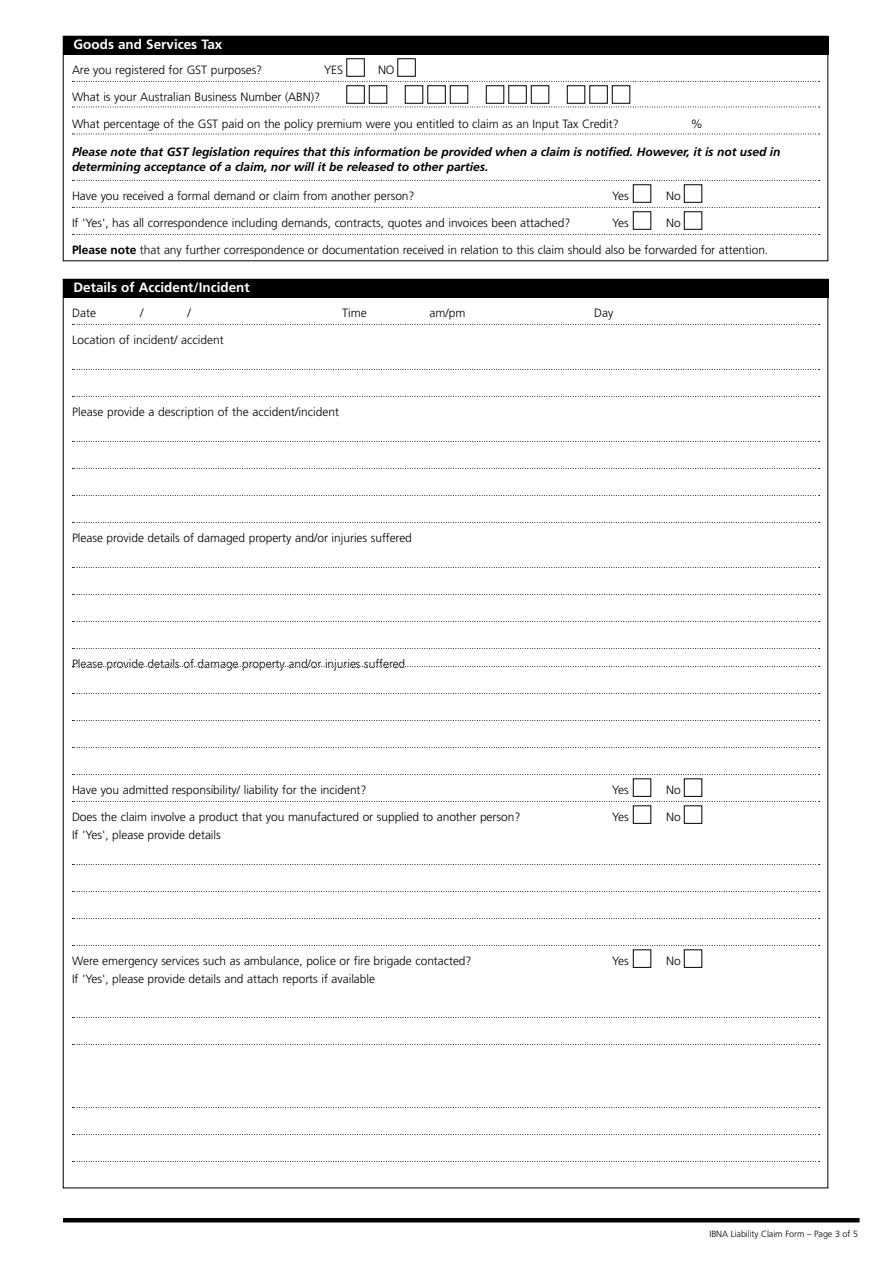
<style>
.page{position:relative;width:893px;height:1263px;background:#fff}
.page>*{position:absolute;margin:0;border:0;box-sizing:border-box;transform-origin:0 0}
.t1{font:700 13.5px "Frutiger";color:#fff}
.t2{font:300 12px "Frutiger";letter-spacing:-.005em;color:#000}
.t3{font:italic 700 12px/15px "Frutiger";letter-spacing:-.005em;color:#000}
.t4{font:300 9px "Frutiger";letter-spacing:-.01em;color:#000}
.s1{font-weight:700}
</style>
<div class="page">
<hr style="left:63px;top:1218px;width:797px;height:4px;background:#000">
<div style="left:63px;top:36px;width:765px;height:18px;background:#000"></div>
<div style="left:397px;top:59px;width:19px;height:18px;border:1px solid #000"></div>
<div style="left:346px;top:59px;width:19px;height:18px;border:1px solid #000"></div>
<svg style="left:72px;top:81px;width:748px;height:1px"></svg>
<svg style="left:72px;top:180px;width:748px;height:1px"></svg>
<svg style="left:72px;top:107px;width:748px;height:1px"></svg>
<div style="left:346px;top:86px;width:19px;height:18px;border:1px solid #000"></div>
<div style="left:369px;top:86px;width:18px;height:18px;border:1px solid #000"></div>
<div style="left:405px;top:86px;width:18px;height:18px;border:1px solid #000"></div>
<div style="left:427px;top:86px;width:19px;height:18px;border:1px solid #000"></div>
<div style="left:450px;top:86px;width:18px;height:18px;border:1px solid #000"></div>
<div style="left:486px;top:86px;width:18px;height:18px;border:1px solid #000"></div>
<div style="left:508px;top:86px;width:19px;height:18px;border:1px solid #000"></div>
<div style="left:531px;top:86px;width:18px;height:18px;border:1px solid #000"></div>
<div style="left:567px;top:86px;width:18px;height:18px;border:1px solid #000"></div>
<div style="left:589px;top:86px;width:19px;height:18px;border:1px solid #000"></div>
<div style="left:612px;top:86px;width:18px;height:18px;border:1px solid #000"></div>
<svg style="left:72px;top:134px;width:748px;height:1px"></svg>
<svg style="left:72px;top:207px;width:748px;height:1px"></svg>
<svg style="left:72px;top:234px;width:748px;height:1px"></svg>
<div style="left:684px;top:185px;width:18px;height:18px;border:1px solid #000"></div>
<div style="left:633px;top:185px;width:18px;height:18px;border:1px solid #000"></div>
<div style="left:684px;top:212px;width:18px;height:18px;border:1px solid #000"></div>
<div style="left:633px;top:212px;width:18px;height:18px;border:1px solid #000"></div>
<div style="left:63px;top:279px;width:765px;height:18px;background:#000"></div>
<svg style="left:72px;top:324px;width:748px;height:1px"></svg>
<div style="left:684px;top:779px;width:18px;height:18px;border:1px solid #000"></div>
<div style="left:633px;top:779px;width:18px;height:18px;border:1px solid #000"></div>
<svg style="left:72px;top:369px;width:748px;height:1px"></svg>
<svg style="left:72px;top:396px;width:748px;height:1px"></svg>
<svg style="left:72px;top:441px;width:748px;height:1px"></svg>
<svg style="left:72px;top:468px;width:748px;height:1px"></svg>
<svg style="left:72px;top:495px;width:748px;height:1px"></svg>
<svg style="left:72px;top:522px;width:748px;height:1px"></svg>
<svg style="left:72px;top:648px;width:748px;height:1px"></svg>
<div style="left:684px;top:806px;width:18px;height:18px;border:1px solid #000"></div>
<div style="left:633px;top:806px;width:18px;height:18px;border:1px solid #000"></div>
<svg style="left:72px;top:567px;width:748px;height:1px"></svg>
<svg style="left:72px;top:594px;width:748px;height:1px"></svg>
<svg style="left:72px;top:621px;width:748px;height:1px"></svg>
<svg style="left:72px;top:666px;width:748px;height:1px"></svg>
<svg style="left:72px;top:1017px;width:748px;height:1px"></svg>
<svg style="left:72px;top:1044px;width:748px;height:1px"></svg>
<svg style="left:72px;top:1107px;width:748px;height:1px"></svg>
<svg style="left:72px;top:1134px;width:748px;height:1px"></svg>
<svg style="left:72px;top:1161px;width:748px;height:1px"></svg>
<svg style="left:72px;top:693px;width:748px;height:1px"></svg>
<svg style="left:72px;top:720px;width:748px;height:1px"></svg>
<svg style="left:72px;top:747px;width:748px;height:1px"></svg>
<svg style="left:72px;top:774px;width:748px;height:1px"></svg>
<svg style="left:72px;top:801px;width:748px;height:1px"></svg>
<svg style="left:72px;top:864px;width:748px;height:1px"></svg>
<svg style="left:72px;top:891px;width:748px;height:1px"></svg>
<svg style="left:72px;top:918px;width:748px;height:1px"></svg>
<svg style="left:72px;top:945px;width:748px;height:1px"></svg>
<div style="left:684px;top:950px;width:18px;height:18px;border:1px solid #000"></div>
<div style="left:633px;top:950px;width:18px;height:18px;border:1px solid #000"></div>
<p class="t1" style="left:74px;top:37px;width:150px">Goods and Services Tax</p>
<p class="t2" style="left:72px;top:63px;width:192px">Are you registered for GST purposes?</p>
<p class="t2" style="left:324px;top:63px;width:21px">YES</p>
<p class="t2" style="left:378px;top:63px;width:18px">NO</p>
<p class="t2" style="left:72px;top:90px;width:250px">What is your Australian Business Number (ABN)?</p>
<p class="t2" style="left:72px;top:117px;width:548px">What percentage of the GST paid on the policy premium were you entitled to claim as an Input Tax Credit?</p>
<p class="t2" style="left:691px;top:117px;width:13px">%</p>
<p class="t3" style="left:72px;top:144px;width:710px">Please note that GST legislation requires that this information be provided when a claim is notified. However, it is not used in determining acceptance of a claim, nor will it be released to other parties.</p>
<p class="t2" style="left:72px;top:189px;width:344px">Have you received a formal demand or claim from another person?</p>
<p class="t2" style="left:612px;top:189px;width:18px">Yes</p>
<p class="t2" style="left:666px;top:189px;width:16px">No</p>
<p class="t2" style="left:72px;top:216px;width:500px">If 'Yes', has all correspondence including demands, contracts, quotes and invoices been attached?</p>
<p class="t2" style="left:612px;top:216px;width:18px">Yes</p>
<p class="t2" style="left:666px;top:216px;width:16px">No</p>
<p class="t2" style="left:72px;top:243px;width:698px"><span class="s1">Please note</span> that any further correspondence or documentation received in relation to this claim should also be forwarded for attention.</p>
<p class="t1" style="left:74px;top:280px;width:178px">Details of Accident/Incident</p>
<p class="t2" style="left:72px;top:306px;width:25px">Date</p>
<p class="t2" style="left:140px;top:306px;width:5px">/</p>
<p class="t2" style="left:187px;top:306px;width:5px">/</p>
<p class="t2" style="left:342px;top:306px;width:26px">Time</p>
<p class="t2" style="left:429px;top:306px;width:37px">am/pm</p>
<p class="t2" style="left:594px;top:306px;width:21px">Day</p>
<p class="t2" style="left:72px;top:333px;width:153px">Location of incident/ accident</p>
<p class="t2" style="left:72px;top:405px;width:269px">Please provide a description of the accident/incident</p>
<p class="t2" style="left:72px;top:531px;width:341px">Please provide details of damaged property and/or injuries suffered</p>
<p class="t2" style="left:72px;top:657px;width:335px">Please provide details of damage property and/or injuries suffered</p>
<p class="t2" style="left:72px;top:783px;width:296px">Have you admitted responsibility/ liability for the incident?</p>
<p class="t2" style="left:612px;top:783px;width:18px">Yes</p>
<p class="t2" style="left:666px;top:783px;width:16px">No</p>
<p class="t2" style="left:72px;top:810px;width:450px">Does the claim involve a product that you manufactured or supplied to another person?</p>
<p class="t2" style="left:612px;top:810px;width:18px">Yes</p>
<p class="t2" style="left:666px;top:810px;width:16px">No</p>
<p class="t2" style="left:72px;top:828px;width:150px">If 'Yes', please provide details</p>
<p class="t2" style="left:72px;top:954px;width:401px">Were emergency services such as ambulance, police or fire brigade contacted?</p>
<p class="t2" style="left:612px;top:954px;width:18px">Yes</p>
<p class="t2" style="left:666px;top:954px;width:16px">No</p>
<p class="t2" style="left:72px;top:972px;width:305px">If 'Yes', please provide details and attach reports if available</p>
<p class="t4" style="left:709px;top:1229px;width:150px">IBNA Liability Claim Form – Page of 5</p>
</div>
